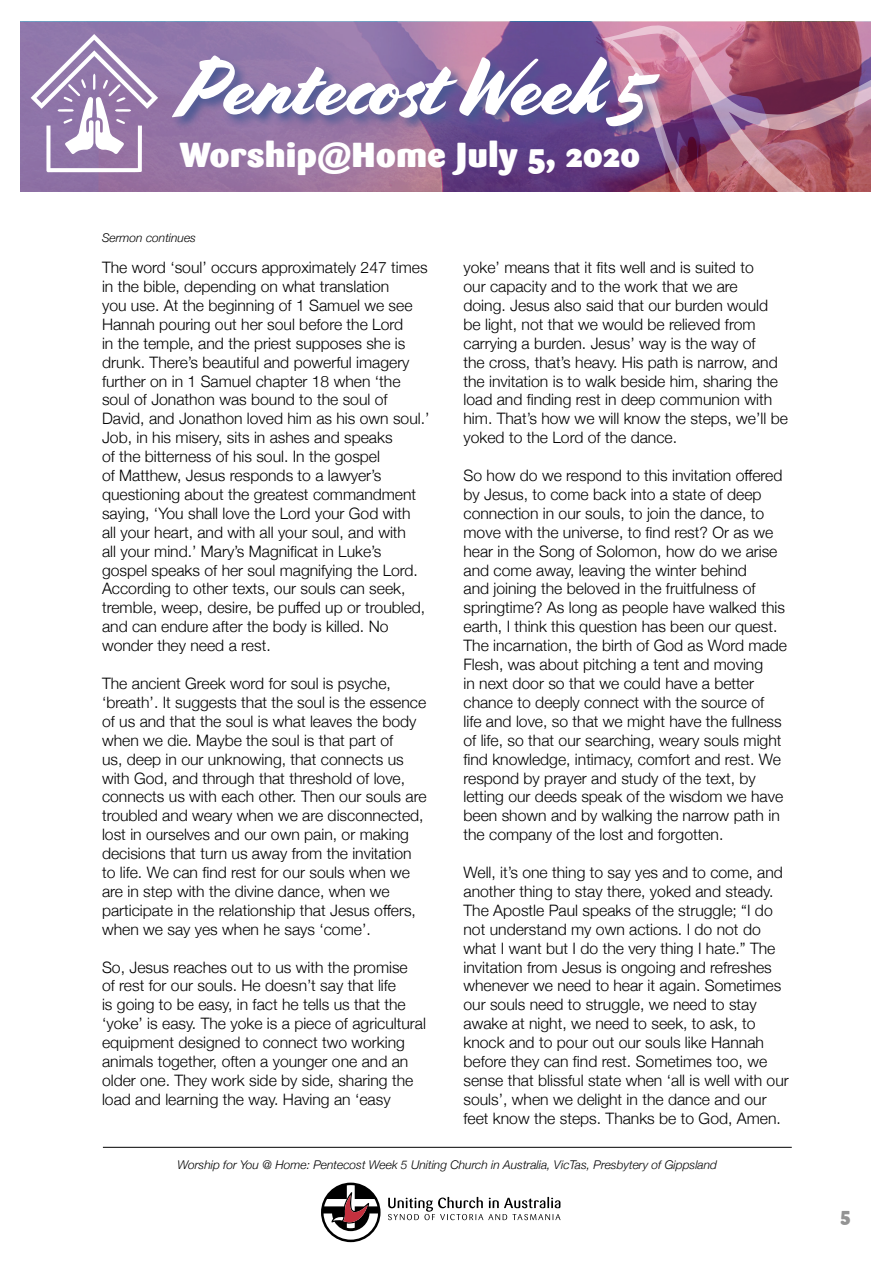
<style>
.page{position:relative;width:893px;height:1263px;background:#fff}
.page>*{position:absolute;margin:0;border:0;box-sizing:border-box;transform-origin:0 0}
.t1{font:81px "Cortado";letter-spacing:-.01em;color:#fff}
.t2{font:900 34.5px "Sari";color:#fff}
.t3{font:900 19.5px "Sari";color:#939393}
.t4{font:300 15.75px/18.9px "Helvetica Neue";color:#000}
.t5{font:italic 300 12px "Helvetica Neue";color:#000}
</style>
<div class="page">
<svg style="left:388px;top:1197px;width:172px;height:23px"></svg>
<svg style="left:321px;top:1182px;width:60px;height:60px"></svg>
<hr style="left:103px;top:1147px;width:689px;height:1px;background:#000">
<img style="left:20px;top:22px;width:581px;height:170px">
<svg style="left:31px;top:34px;width:127px;height:138px"></svg>
<svg style="left:601px;top:21px;width:270px;height:171px;background:#a15d79"></svg>
<div style="left:171px;top:53px;width:502px;height:87px;background:#465792;opacity:.91"></div>
<h1 class="t1" style="left:179px;top:40px;width:471px">Pentecost Week 5</h1>
<h2 class="t2" style="left:174px;top:134px;width:489px">Worship@Home Ma 24, 2020</h2>
<h2 class="t2" style="left:179px;top:134px;width:462px">Worship@Home July 5, 2020</h2>
<p class="t5" style="left:102px;top:228px;width:96px">Sermon continues</p>
<p class="t4" style="left:102px;top:257px;width:329px">The word ‘soul’ occurs approximately 247 times in the bible, depending on what translation<br>you use. At the beginning of 1 Samuel we see Hannah pouring out her soul before the Lord<br>in the temple, and the priest supposes she is drunk. There’s beautiful and powerful imagery further on in 1 Samuel chapter 18 when ‘the soul of Jonathon was bound to the soul of David, and Jonathon loved him as his own soul.’ Job, in his misery, sits in ashes and speaks<br>of the bitterness of his soul. In the gospel<br>of Matthew, Jesus responds to a lawyer’s questioning about the greatest commandment saying, ‘You shall love the Lord your God with<br>all your heart, and with all your soul, and with<br>all your mind.’ Mary’s Magnificat in Luke’s gospel speaks of her soul magnifying the Lord.<br>According to other texts, our souls can seek, tremble, weep, desire, be puffed up or troubled, and can endure after the body is killed. No wonder they need a rest.</p>
<p class="t4" style="left:102px;top:673px;width:326px">The ancient Greek word for soul is psyche, ‘breath’. It suggests that the soul is the essence of us and that the soul is what leaves the body when we die. Maybe the soul is that part of<br>us, deep in our unknowing, that connects us with God, and through that threshold of love, connects us with each other. Then our souls are troubled and weary when we are disconnected, lost in ourselves and our own pain, or making decisions that turn us away from the invitation to life. We can find rest for our souls when we are in step with the divine dance, when we participate in the relationship that Jesus offers, when we say yes when he says ‘come’.</p>
<p class="t4" style="left:102px;top:956px;width:325px">So, Jesus reaches out to us with the promise<br>of rest for our souls. He doesn’t say that life<br>is going to be easy, in fact he tells us that the ‘yoke’ is easy. The yoke is a piece of agricultural equipment designed to connect two working animals together, often a younger one and an older one. They work side by side, sharing the load and learning the way. Having an ‘easy</p>
<p class="t4" style="left:463px;top:257px;width:326px">yoke’ means that it fits well and is suited to<br>our capacity and to the work that we are<br>doing. Jesus also said that our burden would be light, not that we would be relieved from carrying a burden. Jesus’ way is the way of<br>the cross, that’s heavy. His path is narrow, and the invitation is to walk beside him, sharing the load and finding rest in deep communion with him. That’s how we will know the steps, we’ll be yoked to the Lord of the dance.</p>
<p class="t4" style="left:463px;top:465px;width:325px">So how do we respond to this invitation offered by Jesus, to come back into a state of deep connection in our souls, to join the dance, to move with the universe, to find rest? Or as we hear in the Song of Solomon, how do we arise and come away, leaving the winter behind<br>and joining the beloved in the fruitfulness of springtime? As long as people have walked this earth, I think this question has been our quest.<br>The incarnation, the birth of God as Word made Flesh, was about pitching a tent and moving<br>in next door so that we could have a better chance to deeply connect with the source of<br>life and love, so that we might have the fullness of life, so that our searching, weary souls might find knowledge, intimacy, comfort and rest. We respond by prayer and study of the text, by letting our deeds speak of the wisdom we have been shown and by walking the narrow path in the company of the lost and forgotten.</p>
<p class="t4" style="left:463px;top:862px;width:327px">Well, it’s one thing to say yes and to come, and another thing to stay there, yoked and steady.<br>The Apostle Paul speaks of the struggle; “I do not understand my own actions. I do not do what I want but I do the very thing I hate.” The invitation from Jesus is ongoing and refreshes whenever we need to hear it again. Sometimes our souls need to struggle, we need to stay awake at night, we need to seek, to ask, to knock and to pour out our souls like Hannah before they can find rest. Sometimes too, we sense that blissful state when ‘all is well with our souls’, when we delight in the dance and our feet know the steps. Thanks be to God, Amen.</p>
<p class="t5" style="left:178px;top:1155px;width:541px">Worship for You @ Home: Pentecost Week 5 Uniting Church in Australia, VicTas, Presbytery of Gippsland</p>
<p class="t3" style="left:840px;top:1202px;width:11px">5</p>
</div>
